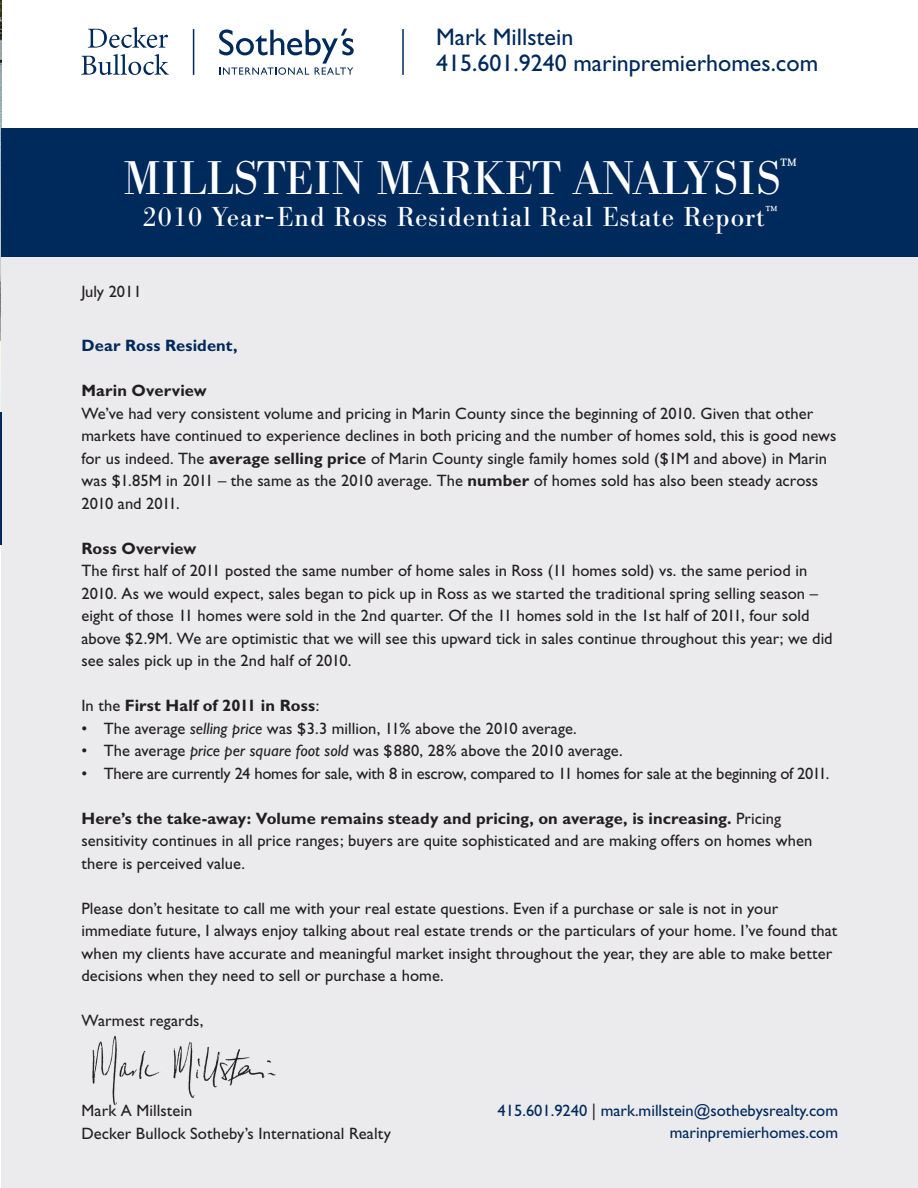
<style>
.page{position:relative;width:918px;height:1188px;background:#fff}
.page>*{position:absolute;margin:0;border:0;box-sizing:border-box;transform-origin:0 0}
.t1{font:46.5px "Bodoni BE";color:#fff}
.t2{font:27px "Bodoni BE";letter-spacing:.04em;color:#fff}
.t3{font:24px "Gill Sans";color:#00295c}
.summary{font:16.5px/22.5px "Gill Sans";letter-spacing:.005em;color:#231f20}
.bullets{font:16.5px "Gill Sans";letter-spacing:-.015em;color:#231f20}
.summary-2{font:16.5px/22.5px "Gill Sans";color:#00295c;text-align:right}
.bullets-2{font:16.5px "Gill Sans";letter-spacing:.005em;color:#231f20}
.summary-3{font:700 16.5px "Gill Sans";letter-spacing:.01em;color:#231f20}
.Summary_Head{font:700 16.5px "Gill Sans";letter-spacing:.01em;color:#00295c}
.s1{font-weight:700}
.s2{font-weight:400}
.s3{font-style:italic}
.s4{color:#231f20}
</style>
<div class="page">
<img style="left:0;top:0;width:1px;height:412px">
<div style="left:1px;top:256px;width:917px;height:932px;background:#ebebed"></div>
<img style="left:92px;top:1035px;width:184px;height:71px">
<hr style="left:0;top:412px;width:1px;height:132px;background:#00295c">
<div style="left:1px;top:128px;width:917px;height:128px;background:#00295c"></div>
<hr style="left:193px;top:29px;width:1px;height:46px;background:#00295c">
<svg style="left:219px;top:29px;width:135px;height:46px"></svg>
<svg style="left:88px;top:27px;width:80px;height:21px"></svg>
<svg style="left:81px;top:54px;width:88px;height:21px"></svg>
<hr style="left:402px;top:29px;width:2px;height:46px;background:#00295c">
<p class="t3" style="left:436px;top:24px;width:139px">Mark Millstein</p>
<p class="t3" style="left:436px;top:49px;width:383px">415.601.9240 marinpremierhomes.com</p>
<p class="t1" style="left:123px;top:151px;width:676px">MILLSTEIN MARKET ANALYSIS<sup>™</sup></p>
<p class="t2" style="left:143px;top:202px;width:636px">2010 Year-End Ross Residential Real Estate Report<sup>™</sup></p>
<p class="summary" style="left:81px;top:280px;width:62px">July 2011</p>
<p class="Summary_Head" style="left:81px;top:336px;width:158px">Dear Ross Resident,</p>
<p class="summary-3" style="left:81px;top:381px;width:127px">Marin Overview</p>
<p class="summary" style="left:81px;top:402px;width:757px">We’ve had very consistent volume and pricing in Marin County since the beginning of 2010. Given that other markets have continued to experience declines in both pricing and the number of homes sold, this is good news for us indeed. The <span class="s1">average selling price</span> of Marin County single family homes sold ($1M and above) in Marin was $1.85M in 2011 – the same as the 2010 average. The <span class="s1">number</span> of homes sold has also been steady across 2010 and 2011.</p>
<p class="summary-3" style="left:81px;top:538px;width:117px">Ross Overview</p>
<p class="summary" style="left:81px;top:560px;width:753px">The first half of 2011 posted the same number of home sales in Ross (11 homes sold) vs. the same period in 2010. As we would expect, sales began to pick up in Ross as we started the traditional spring selling season – eight of those 11 homes were sold in the 2nd quarter. Of the 11 homes sold in the 1st half of 2011, four sold above $2.9M. We are optimistic that we will see this upward tick in sales continue throughout this year; we did see sales pick up in the 2nd half of 2010.</p>
<p class="summary-3" style="left:81px;top:696px;width:240px"><span class="s2">In the</span> First Half of 2011 in Ross<span class="s2">:</span></p>
<p class="bullets" style="left:81px;top:719px;width:497px">• The average <span class="s3">selling price</span> was $3.3 million, 11% above the 2010 average.</p>
<p class="bullets-2" style="left:81px;top:741px;width:543px">• The average <span class="s3">price per square foot sold</span> was $880, 28% above the 2010 average.</p>
<p class="bullets" style="left:81px;top:764px;width:750px">• There are currently 24 homes for sale, with 8 in escrow, compared to 11 homes for sale at the beginning of 2011.</p>
<p class="summary" style="left:81px;top:807px;width:733px"><span class="s1">Here’s the take-away: Volume remains steady and pricing, on average, is increasing.</span> Pricing sensitivity continues in all price ranges; buyers are quite sophisticated and are making offers on homes when there is perceived value.</p>
<p class="summary" style="left:81px;top:897px;width:758px">Please don’t hesitate to call me with your real estate questions. Even if a purchase or sale is not in your immediate future, I always enjoy talking about real estate trends or the particulars of your home. I’ve found that when my clients have accurate and meaningful market insight throughout the year, they are able to make better decisions when they need to sell or purchase a home.</p>
<p class="summary" style="left:81px;top:1010px;width:124px">Warmest regards,</p>
<p class="summary" style="left:81px;top:1100px;width:311px">Mark A Millstein<br>Decker Bullock Sotheby’s International Realty</p>
<p class="summary-2" style="left:498px;top:1099px;width:342px">415.601.9240 <span class="s4">|</span> mark.millstein@sothebysrealty.com marinpremierhomes.com</p>
</div>
